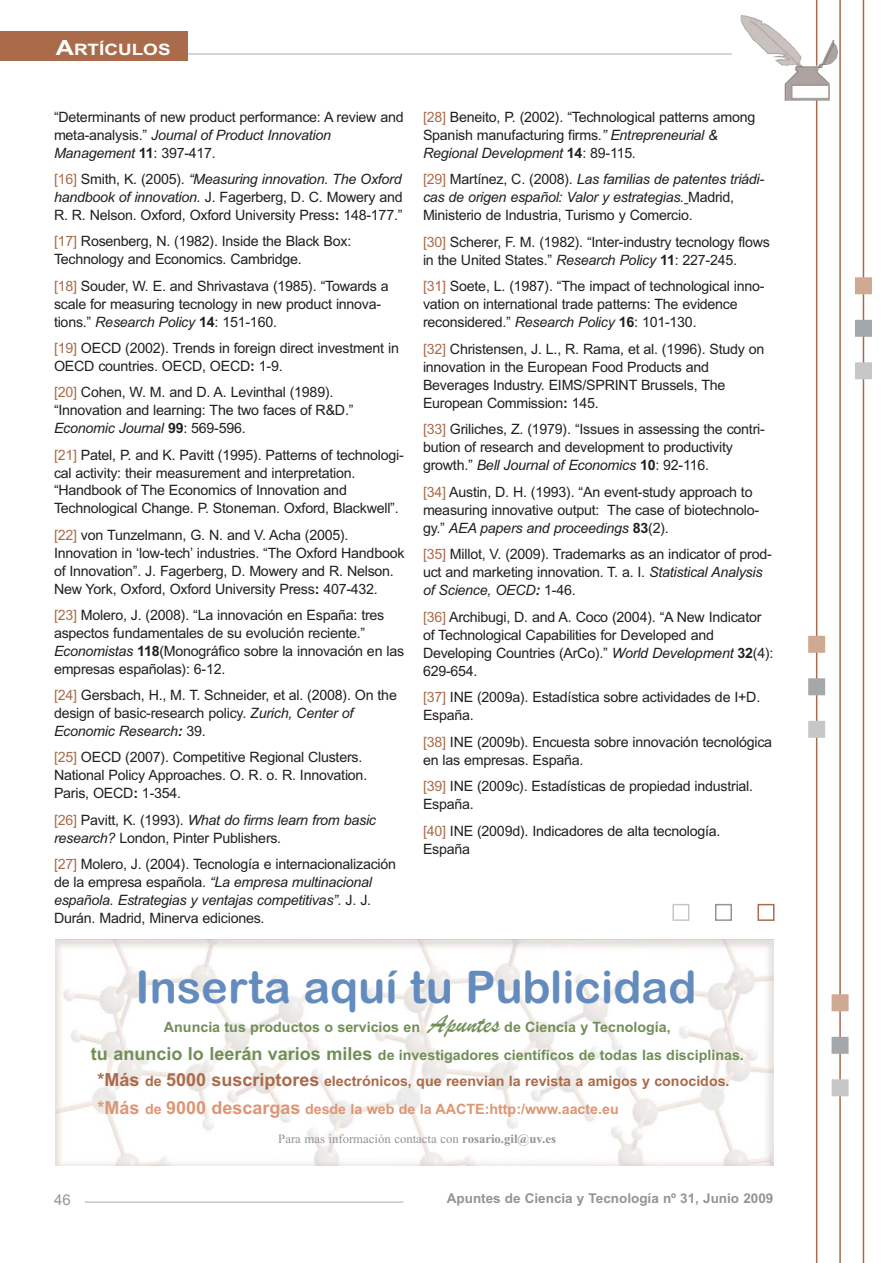
<style>
.page{position:relative;width:893px;height:1263px;background:#fff}
.page>*{position:absolute;margin:0;border:0;box-sizing:border-box;transform-origin:0 0}
.t1{font:45px "Arial Rounded MT Bold";color:#638bbe}
.t2{font:700 15.75px "Arial";color:#fff;scale:1.2 1}
.t3{font:15px "Arial";color:#929497}
.t4{font:14.25px/18px "Arial";letter-spacing:-.015em;color:#231f20}
.t5{font:700 14.25px/28px "Arial";color:#718e57;text-align:center}
.t6{font:italic 14.25px/18px "Arial";letter-spacing:-.015em;color:#231f20}
.t7{font:700 14.25px/27.9px "Arial";color:#aa6b4a}
.t8{font:700 13.5px "Arial";color:#929497}
.t9{font:12.75px "Times New Roman";color:#929497}
.s1{font-size:21px}
.s2{font-style:italic}
.s3{font-weight:700}
.s4{color:#aa6b4a}
.s5{font-weight:700;font-style:italic}
.s6{font-style:normal;color:#aa6b4a}
.s7{font-style:normal}
.s8{font-family:"Brush Script";font-weight:400;font-size:27px}
.s9{font-size:18px}
.s10{font-size:18px;color:#dd9673}
.s11{color:#dd9673}
</style>
<div class="page">
<hr style="left:180px;top:53px;width:552px;height:2px;background:#c5c7c9">
<hr style="left:85px;top:1201px;width:318px;height:2px;background:#c5c7c9">
<hr style="left:816px;top:0;width:1px;height:1263px;background:#aa6b4a">
<div style="left:809px;top:637px;width:15px;height:15px;background:#cfa992"></div>
<div style="left:808px;top:636px;width:17px;height:17px;border:2px solid #cfa992"></div>
<div style="left:809px;top:679px;width:15px;height:16px;background:#a5a8ab"></div>
<div style="left:808px;top:678px;width:17px;height:17px;border:2px solid #a5a8ab"></div>
<div style="left:809px;top:722px;width:15px;height:15px;background:#c5c7c9"></div>
<div style="left:808px;top:721px;width:17px;height:17px;border:2px solid #c5c7c9"></div>
<hr style="left:839px;top:0;width:2px;height:1263px;background:#aa6b4a">
<div style="left:832px;top:995px;width:16px;height:16px;background:#cfa992"></div>
<div style="left:831px;top:994px;width:17px;height:17px;border:2px solid #cfa992"></div>
<div style="left:832px;top:1038px;width:16px;height:15px;background:#a5a8ab"></div>
<div style="left:831px;top:1037px;width:17px;height:17px;border:2px solid #a5a8ab"></div>
<div style="left:832px;top:1080px;width:16px;height:16px;background:#c5c7c9"></div>
<div style="left:831px;top:1079px;width:17px;height:17px;border:2px solid #c5c7c9"></div>
<hr style="left:863px;top:0;width:1px;height:1263px;background:#aa6b4a">
<div style="left:856px;top:278px;width:15px;height:16px;background:#cfa992"></div>
<div style="left:855px;top:277px;width:17px;height:17px;border:2px solid #cfa992"></div>
<div style="left:856px;top:321px;width:15px;height:15px;background:#a5a8ab"></div>
<div style="left:855px;top:320px;width:17px;height:17px;border:2px solid #a5a8ab"></div>
<div style="left:856px;top:363px;width:15px;height:16px;background:#c5c7c9"></div>
<div style="left:855px;top:362px;width:17px;height:17px;border:2px solid #c5c7c9"></div>
<img style="left:740px;top:15px;width:98px;height:86px">
<div style="left:0;top:32px;width:187px;height:29px;background:#aa6b4a"></div>
<div style="left:672px;top:904px;width:17px;height:17px;border:2px solid #c5c7c9"></div>
<div style="left:715px;top:904px;width:17px;height:17px;border:2px solid #929497"></div>
<div style="left:757px;top:904px;width:17px;height:17px;border:2px solid #aa6b4a"></div>
<img style="left:55px;top:940px;width:718px;height:226px">
<p class="t2" style="left:56px;top:44px;width:97px"><span class="s1">A</span>RTÍCULOS</p>
<p class="t4" style="left:54px;top:109px;width:351px">“Determinants of new product performance: A review and meta-analysis.” <span class="s2">Journal of Product Innovation<br>Management</span> <span class="s3">11</span>: 397-417<span class="s2">.</span></p>
<p class="t4" style="left:54px;top:171px;width:350px;text-align:justify"><span class="s4">[16]</span> Smith, K. (2005). <span class="s2">“Measuring innovation. The Oxford handbook of innovation.</span> J. Fagerberg, D. C. Mowery and R. R. Nelson. Oxford, Oxford University Press<span class="s3">:</span> 148-177.”</p>
<p class="t4" style="left:54px;top:234px;width:299px"><span class="s4">[17]</span> Rosenberg, N. (1982). Inside the Black Box:<br>Technology and Economics. Cambridge<span class="s2">.</span></p>
<p class="t4" style="left:54px;top:278px;width:336px"><span class="s4">[18]</span> Souder, W. E. and Shrivastava (1985). “Towards a scale for measuring tecnology in new product innova&shy;tions.” <span class="s2">Research Policy</span> <span class="s3">14</span>: 151-160.</p>
<p class="t4" style="left:54px;top:340px;width:346px"><span class="s4">[19]</span> OECD (2002). Trends in foreign direct investment in<br>OECD countries. OECD, OECD<span class="s3">:</span> 1-9.</p>
<p class="t4" style="left:54px;top:385px;width:301px"><span class="s4">[20]</span> Cohen, W. M. and D. A. Levinthal (1989). “Innovation and learning: The two faces of R&amp;D.”<br><span class="s2">Economic Journal</span> <span class="s3">99</span>: 569-596.</p>
<p class="t4" style="left:54px;top:447px;width:351px"><span class="s4">[21]</span> Patel, P. and K. Pavitt (1995). Patterns of technologi&shy;cal activity: their measurement and interpretation. “Handbook of The Economics of Innovation and Technological Change. P. Stoneman. Oxford, Blackwell”.</p>
<p class="t4" style="left:54px;top:527px;width:352px"><span class="s4">[22]</span> von Tunzelmann, G. N. and V. Acha (2005).<br>Innovation in ‘low-tech’ industries. “The Oxford Handbook of Innovation”. J. Fagerberg, D. Mowery and R. Nelson.<br>New York, Oxford, Oxford University Press<span class="s3">:</span> 407-432<span class="s2">.</span></p>
<p class="t4" style="left:54px;top:607px;width:352px"><span class="s4">[23]</span> Molero, J. (2008). “La innovación en España: tres aspectos fundamentales de su evolución reciente.” <span class="s2">Economistas</span> <span class="s3">118</span>(Monográfico sobre la innovación en las empresas españolas): 6-12.</p>
<p class="t4" style="left:54px;top:688px;width:344px"><span class="s4">[24]</span> Gersbach, H., M. T. Schneider, et al. (2008). On the design of basic-research policy. <span class="s2">Zurich, Center of<br>Economic Research</span><span class="s5">:</span> 39.</p>
<p class="t4" style="left:54px;top:750px;width:315px"><span class="s4">[25]</span> OECD (2007). Competitive Regional Clusters.<br>National Policy Approaches. O. R. o. R. Innovation.<br>Paris, OECD<span class="s3">:</span> 1-354.</p>
<p class="t4" style="left:54px;top:812px;width:323px"><span class="s4">[26]</span> Pavitt, K. (1993). <span class="s2">What do firms learn from basic research?</span> London, Pinter Publishers<span class="s2">.</span></p>
<p class="t4" style="left:54px;top:857px;width:344px"><span class="s4">[27]</span> Molero, J. (2004). Tecnología e internacionalización de la empresa española. <span class="s2">“La empresa multinacional española. Estrategias y ventajas competitivas”.</span> J. J.<br>Durán. Madrid, Minerva ediciones.</p>
<p class="t4" style="left:423px;top:109px;width:334px"><span class="s4">[28]</span> Beneito, P. (2002). “Technological patterns among<br>Spanish manufacturing firms.<span class="s2">” Entrepreneurial &amp;<br>Regional Development</span> <span class="s3">14</span>: 89-115<span class="s2">.</span></p>
<p class="t6" style="left:423px;top:172px;width:343px"><span class="s6">[29]</span> <span class="s7">Martínez, C. (2008).</span> Las familias de patentes triádi&shy;cas de origen español: Valor y estrategias. <span class="s7">Madrid,<br>Ministerio de Industria, Turismo y Comercio.</span></p>
<p class="t4" style="left:423px;top:234px;width:348px"><span class="s4">[30]</span> Scherer, F. M. (1982). “Inter-industry tecnology flows in the United States.” <span class="s2">Research Policy</span> <span class="s3">11</span>: 227-245.</p>
<p class="t4" style="left:423px;top:279px;width:343px"><span class="s4">[31]</span> Soete, L. (1987). “The impact of technological inno&shy;vation on international trade patterns: The evidence reconsidered.” <span class="s2">Research Policy</span> <span class="s3">16</span>: 101-130.</p>
<p class="t4" style="left:423px;top:341px;width:343px"><span class="s4">[32]</span> Christensen, J. L., R. Rama, et al. (1996). Study on innovation in the European Food Products and Beverages Industry. EIMS/SPRINT Brussels, The European Commission<span class="s3">:</span> 145.</p>
<p class="t4" style="left:423px;top:422px;width:343px"><span class="s4">[33]</span> Griliches, Z. (1979). “Issues in assessing the contri&shy;bution of research and development to productivity growth.” <span class="s2">Bell Journal of Economics</span> <span class="s3">10</span>: 92-116.</p>
<p class="t4" style="left:423px;top:484px;width:338px"><span class="s4">[34]</span> Austin, D. H. (1993). “An event-study approach to measuring innovative output: The case of biotechnolo&shy;gy.” <span class="s2">AEA papers and proceedings</span> <span class="s3">83</span>(2).</p>
<p class="t4" style="left:423px;top:547px;width:350px"><span class="s4">[35]</span> Millot, V. (2009). Trademarks as an indicator of prod&shy;uct and marketing innovation. T. a. I. <span class="s2">Statistical Analysis of Science, OECD</span><span class="s5">:</span> 1-46.</p>
<p class="t4" style="left:423px;top:609px;width:352px"><span class="s4">[36]</span> Archibugi, D. and A. Coco (2004). “A New Indicator of Technological Capabilities for Developed and Developing Countries (ArCo).” <span class="s2">World Development</span> <span class="s3">32</span>(4):<br>629-654.</p>
<p class="t4" style="left:423px;top:690px;width:339px"><span class="s4">[37]</span> INE (2009a). Estadística sobre actividades de I+D.<br>España.</p>
<p class="t4" style="left:423px;top:734px;width:351px"><span class="s4">[38]</span> INE (2009b). Encuesta sobre innovación tecnológica en las empresas. España.</p>
<p class="t4" style="left:423px;top:779px;width:332px"><span class="s4">[39]</span> INE (2009c). Estadísticas de propiedad industrial.<br>España.</p>
<p class="t4" style="left:423px;top:823px;width:299px"><span class="s4">[40]</span> INE (2009d). Indicadores de alta tecnología.<br>España</p>
<p class="t1" style="left:136px;top:970px;width:562px">Inserta aquí tu Publicidad</p>
<p class="t5" style="left:91px;top:1014px;width:654px">Anuncia tus productos o servicios en <span class="s8">Apuntes</span> de Ciencia y Tecnología,<br><span class="s9">tu anuncio lo leerán varios miles</span> de investigadores científicos de todas las disciplinas.</p>
<p class="t7" style="left:98px;top:1068px;width:633px"><span class="s9">*Más</span> de <span class="s9">5000 suscriptores</span> electrónicos, que reenvian la revista a amigos y conocidos. <span class="s10">*Más</span> <span class="s11">de</span> <span class="s10">9000 descargas</span> <span class="s11">desde la web de la AACTE:http:/www.aacte.eu</span></p>
<p class="t9" style="left:278px;top:1134px;width:279px">Para mas información contacta con <span class="s3">rosario.gil@uv.es</span></p>
<p class="t3" style="left:54px;top:1194px;width:18px">46</p>
<p class="t8" style="left:447px;top:1193px;width:328px">Apuntes de Ciencia y Tecnología nº 31, Junio 2009</p>
</div>
